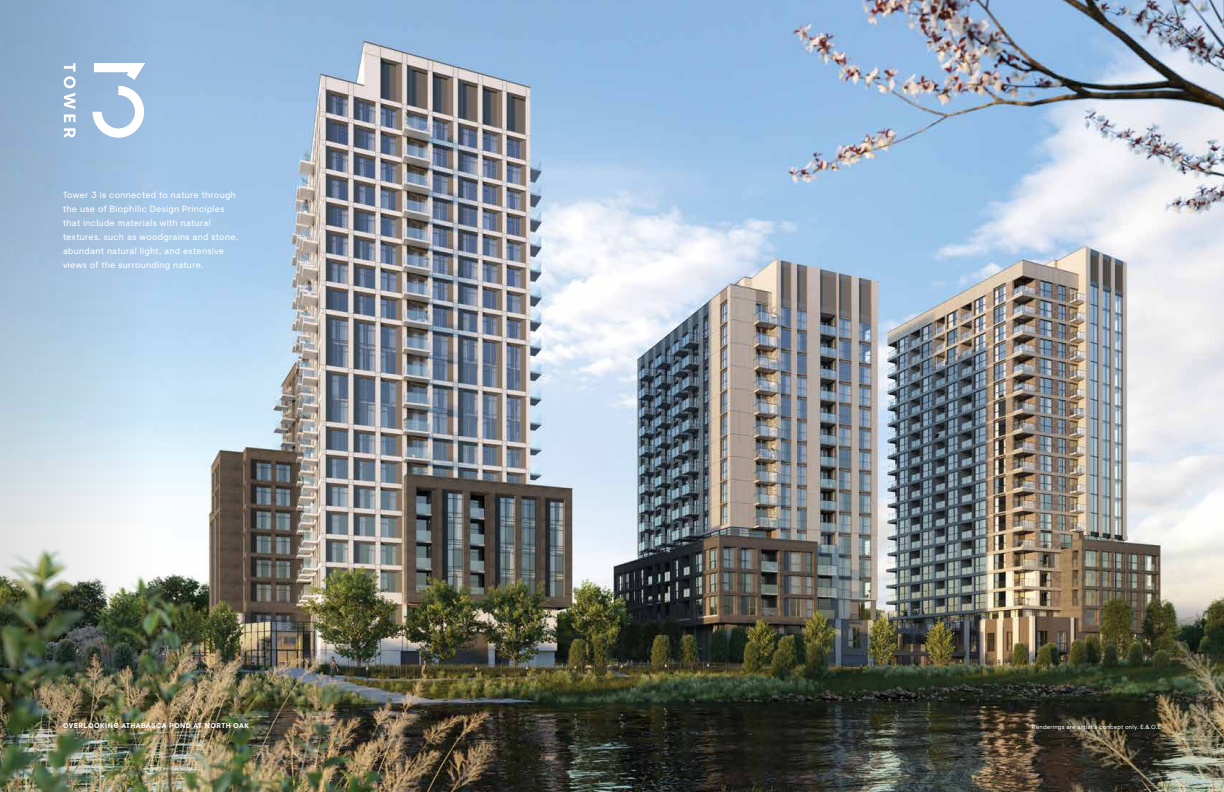
<style>
.page{position:relative;width:1224px;height:792px;background:#fff}
.page>*{position:absolute;margin:0;border:0;box-sizing:border-box;transform-origin:0 0}
.t1{font:9px/14px "Visuelt";letter-spacing:.035em;color:#fff}
.t2{font:700 7px "Visuelt";letter-spacing:.065em;color:#fff}
.t3{font:6px "Visuelt";letter-spacing:.04em;color:#fff}
</style>
<div class="page">
<img style="left:612px;top:0;width:612px;height:792px">
<img style="left:0;top:0;width:612px;height:792px">
<svg style="left:93px;top:86px;width:51px;height:52px"></svg>
<svg style="left:94px;top:63px;width:51px;height:17px"></svg>
<svg style="left:64px;top:63px;width:12px;height:59px"></svg>
<svg style="left:64px;top:128px;width:11px;height:10px"></svg>
<p class="t1" style="left:63px;top:188px;width:176px">Tower 3 is connected to nature through the use of Biophilic Design Principles that include materials with natural textures, such as woodgrains and stone, abundant natural light, and extensive views of the surrounding nature.</p>
<p class="t2" style="left:63px;top:722px;width:187px">OVERLOOKING ATHABASCA POND AT NORTH OAK</p>
<p class="t3" style="left:1032px;top:725px;width:131px">Renderings are artist’s concept only. E.&amp;.O.E</p>
</div>
